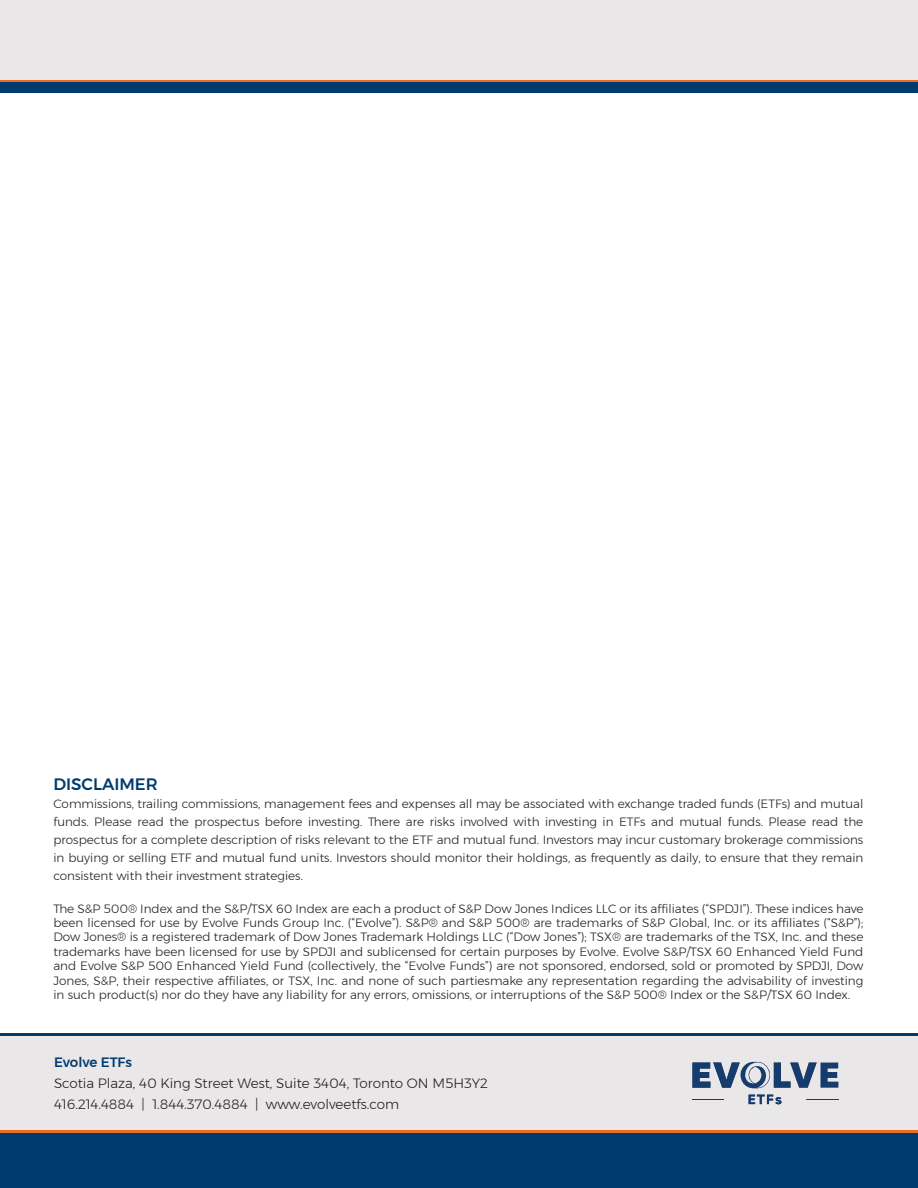
<style>
.page{position:relative;width:918px;height:1188px;background:#fff}
.page>*{position:absolute;margin:0;border:0;box-sizing:border-box;transform-origin:0 0}
.t1{font:500 16.5px "Montserrat";color:#003b70}
.t2{font:300 13.5px "Montserrat";color:#231f20}
.t3{font:500 13.5px "Montserrat";color:#003b70}
.t4{font:300 12px/14.4px "Montserrat";color:#231f20;text-align:justify}
</style>
<div class="page">
<div style="left:0;top:0;width:918px;height:80px;background:#e9e7e8"></div>
<hr style="left:0;top:80px;width:918px;height:3px;background:#ef6a22">
<div style="left:0;top:83px;width:918px;height:10px;background:#003b70"></div>
<div style="left:0;top:1036px;width:918px;height:94px;background:#e9e7e8"></div>
<hr style="left:0;top:1033px;width:918px;height:3px;background:#003b70">
<div style="left:0;top:1132px;width:918px;height:56px;background:#003b70"></div>
<hr style="left:0;top:1130px;width:918px;height:3px;background:#ef6a22">
<hr style="left:806px;top:1099px;width:32px;height:1px;background:#163c6d">
<hr style="left:692px;top:1099px;width:32px;height:1px;background:#163c6d">
<svg style="left:749px;top:1095px;width:32px;height:9px"></svg>
<svg style="left:692px;top:1062px;width:146px;height:27px"></svg>
<p class="t1" style="left:53px;top:771px;width:106px">DISCLAIMER</p>
<p class="t4" style="left:53px;top:795px;width:812px;line-height:18px">Commissions, trailing commissions, management fees and expenses all may be associated with exchange traded funds (ETFs) and mutual funds. Please read the prospectus before investing. There are risks involved with investing in ETFs and mutual funds. Please read the prospectus for a complete description of risks relevant to the ETF and mutual fund. Investors may incur customary brokerage commissions in buying or selling ETF and mutual fund units. Investors should monitor their holdings, as frequently as daily, to ensure that they remain consistent with their investment strategies.</p>
<p class="t4" style="left:53px;top:901px;width:812px">The S&amp;P 500® Index and the S&amp;P/TSX 60 Index are each a product of S&amp;P Dow Jones Indices LLC or its affiliates (“SPDJI”). These indices have been licensed for use by Evolve Funds Group Inc. (“Evolve”). S&amp;P® and S&amp;P 500® are trademarks of S&amp;P Global, Inc. or its affiliates (“S&amp;P”); Dow Jones® is a registered trademark of Dow Jones Trademark Holdings LLC (“Dow Jones”); TSX® are trademarks of the TSX, Inc. and these trademarks have been licensed for use by SPDJI and sublicensed for certain purposes by Evolve. Evolve S&amp;P/TSX 60 Enhanced Yield Fund and Evolve S&amp;P 500 Enhanced Yield Fund (collectively, the “Evolve Funds”) are not sponsored, endorsed, sold or promoted by SPDJI, Dow Jones, S&amp;P, their respective affiliates, or TSX, Inc. and none of such partiesmake any representation regarding the advisability of investing in such product(s) nor do they have any liability for any errors, omissions, or interruptions of the S&amp;P 500® Index or the S&amp;P/TSX 60 Index.</p>
<p class="t3" style="left:54px;top:1052px;width:80px">Evolve ETFs</p>
<p class="t2" style="left:54px;top:1074px;width:436px">Scotia Plaza, 40 King Street West, Suite 3404, Toronto ON M5H3Y2</p>
<p class="t2" style="left:54px;top:1095px;width:347px">416.214.4884 | 1.844.370.4884 | www.evolveetfs.com</p>
</div>
